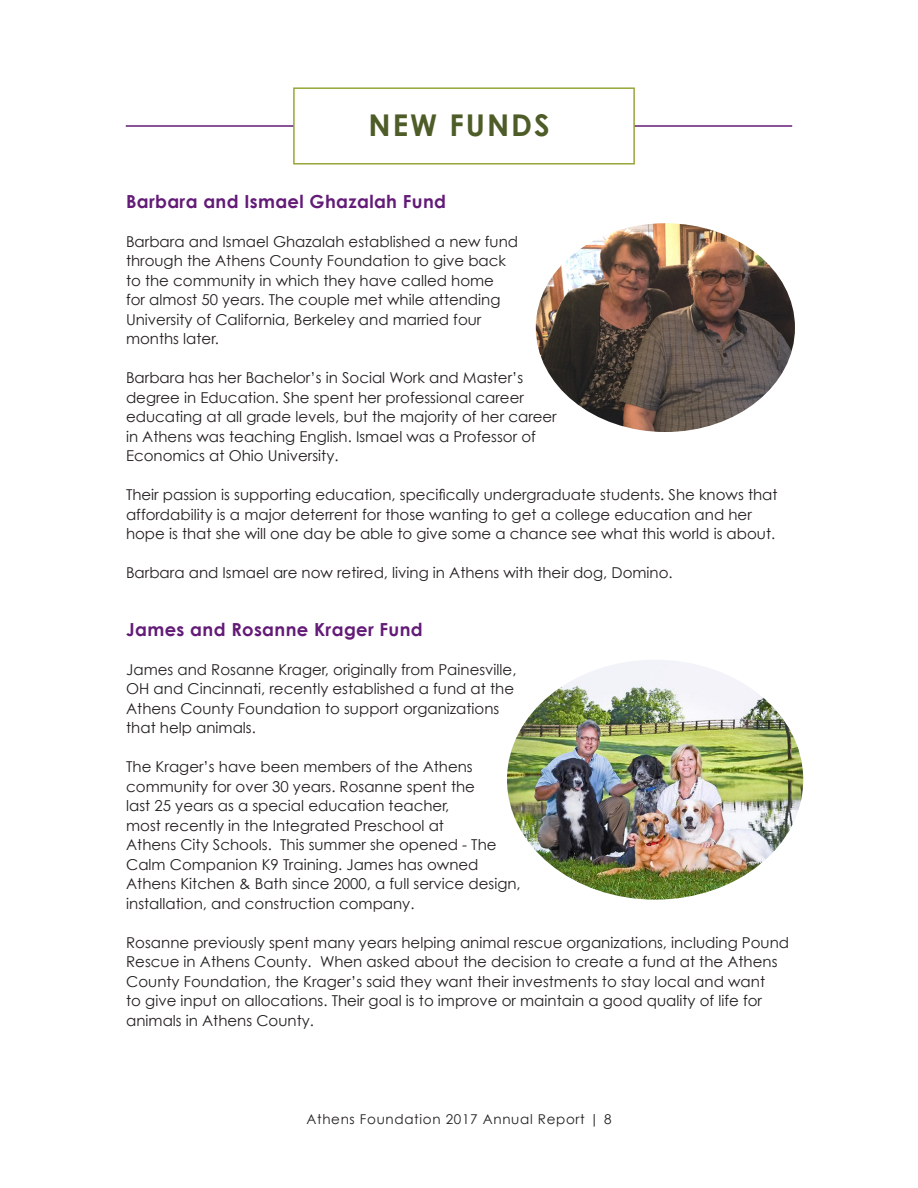
<style>
.page{position:relative;width:918px;height:1188px;background:#fff}
.page>*{position:absolute;margin:0;border:0;box-sizing:border-box;transform-origin:0 0}
.t1{font:700 30px "Century Gothic";letter-spacing:.065em;color:#4e5c28}
.t2{font:700 18px "Century Gothic";letter-spacing:.02em;color:#631b77}
.t3{font:15px/19.5px "Century Gothic";color:#231f20}
.t4{font:13.5px "Century Gothic";letter-spacing:.05em;color:#231f20}
</style>
<div class="page">
<img style="left:507px;top:660px;width:296px;height:240px">
<hr style="left:126px;top:125px;width:666px;height:2px;background:#631b77">
<div style="left:293px;top:87px;width:342px;height:78px;background:#fff;border:2px solid #98a639"></div>
<img style="left:536px;top:223px;width:259px;height:209px">
<p class="t1" style="left:369px;top:106px;width:183px">NEW FUNDS</p>
<p class="t2" style="left:126px;top:190px;width:322px">Barbara and Ismael Ghazalah Fund</p>
<p class="t3" style="left:126px;top:232px;width:394px">Barbara and Ismael Ghazalah established a new fund through the Athens County Foundation to give back to the community in which they have called home<br>for almost 50 years. The couple met while attending University of California, Berkeley and married four months later.</p>
<p class="t3" style="left:126px;top:368px;width:432px">Barbara has her Bachelor’s in Social Work and Master’s degree in Education. She spent her professional career educating at all grade levels, but the majority of her career in Athens was teaching English. Ismael was a Professor of Economics at Ohio University.</p>
<p class="t3" style="left:126px;top:485px;width:653px">Their passion is supporting education, specifically undergraduate students. She knows that affordability is a major deterrent for those wanting to get a college education and her hope is that she will one day be able to give some a chance see what this world is about.</p>
<p class="t3" style="left:126px;top:563px;width:548px">Barbara and Ismael are now retired, living in Athens with their dog, Domino.</p>
<p class="t2" style="left:126px;top:618px;width:298px">James and Rosanne Krager Fund</p>
<p class="t3" style="left:126px;top:659px;width:392px">James and Rosanne Krager, originally from Painesville, OH and Cincinnati, recently established a fund at the Athens County Foundation to support organizations that help animals.</p>
<p class="t3" style="left:126px;top:757px;width:396px">The Krager’s have been members of the Athens community for over 30 years. Rosanne spent the<br>last 25 years as a special education teacher,<br>most recently in the Integrated Preschool at<br>Athens City Schools. This summer she opened - The Calm Companion K9 Training. James has owned Athens Kitchen &amp; Bath since 2000, a full service design, installation, and construction company.</p>
<p class="t3" style="left:126px;top:932px;width:664px">Rosanne previously spent many years helping animal rescue organizations, including Pound Rescue in Athens County. When asked about the decision to create a fund at the Athens County Foundation, the Krager’s said they want their investments to stay local and want<br>to give input on allocations. Their goal is to improve or maintain a good quality of life for animals in Athens County.</p>
<p class="t4" style="left:306px;top:1111px;width:307px">Athens Foundation 2017 Annual Report | 8</p>
</div>
